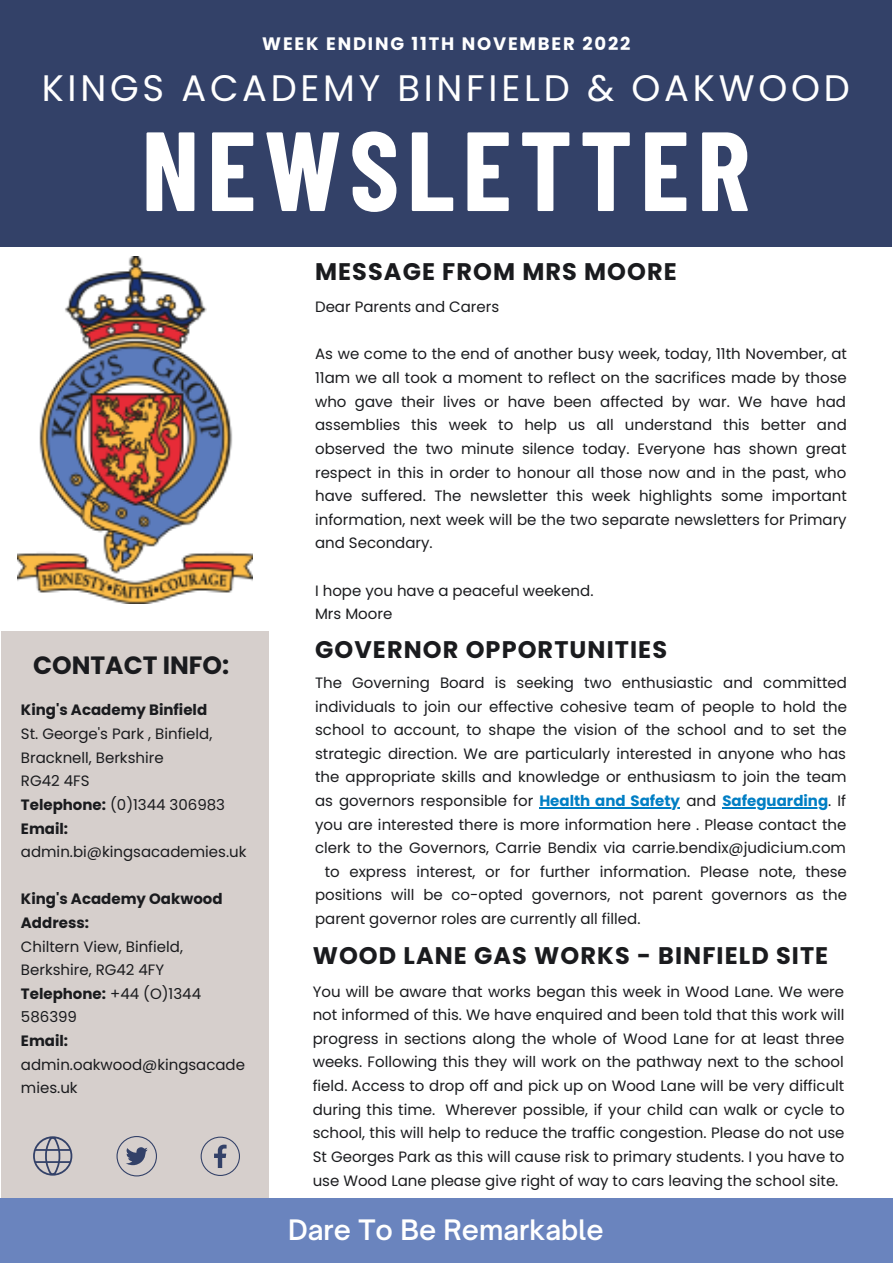
<style>
.page{position:relative;width:893px;height:1264px;background:#fff}
.page>*{position:absolute;margin:0;border:0;box-sizing:border-box;transform-origin:0 0}
.t1{font:700 112.35px "Barlow Condensed";letter-spacing:.07em;color:#fff}
.t2{font:36.9px "Poppins";letter-spacing:.1em;color:#fff}
.t3{font:600 27px "Open Sauce One";color:#fff}
.t4{font:700 25.05px "Poppins";color:#1a1b1e}
.t5{font:700 24px "Poppins";letter-spacing:.045em;color:#1a1b1e}
.t6{font:700 18px "Poppins";letter-spacing:.1em;color:#fff}
.t7{font:15px/23.5px "Poppins";color:#1a1b1e}
.t8{font:700 15px/23.5px "Poppins";color:#1a1b1e}
.s1{font-weight:700}
.s2{font-weight:700;color:#007ec4}
</style>
<div class="page">
<img style="left:18px;top:256px;width:234px;height:347px">
<div style="left:1px;top:631px;width:268px;height:566px;background:#d6cfcc"></div>
<div style="left:0;top:0;width:891px;height:246px;background:#334168"></div>
<svg style="left:33px;top:1136px;width:39px;height:39px"></svg>
<svg style="left:116px;top:1136px;width:41px;height:40px"></svg>
<svg style="left:201px;top:1136px;width:39px;height:39px"></svg>
<div style="left:0;top:1198px;width:892px;height:64px;background:#6a84be"></div>
<hr style="left:539px;top:807px;width:141px;height:1px;background:#007ec4">
<hr style="left:722px;top:807px;width:106px;height:1px;background:#007ec4">
<p class="t6" style="left:262px;top:31px;width:369px">WEEK ENDING 11TH NOVEMBER 2022</p>
<h2 class="t2" style="left:42px;top:62px;width:809px">KINGS ACADEMY BINFIELD &amp; OAKWOOD</h2>
<h1 class="t1" style="left:142px;top:99px;width:610px">NEWSLETTER</h1>
<h3 class="t5" style="left:315px;top:255px;width:363px">MESSAGE FROM MRS MOORE</h3>
<h3 class="t4" style="left:33px;top:647px;width:198px">CONTACT INFO:</h3>
<p class="t8" style="left:21px;top:698px;width:188px">King's Academy Binfield</p>
<p class="t7" style="left:21px;top:722px;width:206px">St. George's Park , Binfield,<br>Bracknell, Berkshire<br>RG42 4FS<br><span class="s1">Telephone:</span> (0)1344 306983<br><span class="s1">Email:</span></p>
<p class="t7" style="left:21px;top:840px;width:227px">admin.bi@kingsacademies.uk</p>
<p class="t8" style="left:21px;top:887px;width:203px">King's Academy Oakwood<br>Address:</p>
<p class="t7" style="left:21px;top:934px;width:182px">Chiltern View, Binfield,<br>Berkshire, RG42 4FY<br><span class="s1">Telephone:</span> +44 (O)1344<br>586399</p>
<p class="t8" style="left:21px;top:1029px;width:49px">Email:</p>
<p class="t7" style="left:21px;top:1052px;width:226px">admin.oakwood@kingsacade mies.uk</p>
<p class="t7" style="left:315px;top:295px;width:185px">Dear Parents and Carers</p>
<p class="t7" style="left:315px;top:342px;width:533px;text-align:justify">As we come to the end of another busy week, today, 11th November, at 11am we all took a moment to reflect on the sacrifices made by those who gave their lives or have been affected by war. We have had assemblies this week to help us all understand this better and observed the two minute silence today. Everyone has shown great respect in this in order to honour all those now and in the past, who have suffered. The newsletter this week highlights some important information, next week will be the two separate newsletters for Primary and Secondary.</p>
<p class="t7" style="left:315px;top:578px;width:280px">I hope you have a peaceful weekend.<br>Mrs Moore</p>
<h3 class="t5" style="left:315px;top:632px;width:353px">GOVERNOR OPPORTUNITIES</h3>
<p class="t7" style="left:315px;top:671px;width:533px">The Governing Board is seeking two enthusiastic and committed</p>
<p class="t7" style="left:315px;top:694px;width:533px">individuals to join our effective cohesive team of people to hold the</p>
<p class="t7" style="left:315px;top:718px;width:533px">school to account, to shape the vision of the school and to set the</p>
<p class="t7" style="left:315px;top:741px;width:532px">strategic direction. We are particularly interested in anyone who has</p>
<p class="t7" style="left:315px;top:765px;width:533px">the appropriate skills and knowledge or enthusiasm to join the team</p>
<p class="t7" style="left:315px;top:789px;width:532px">as governors responsible for <span class="s2">Health and Safety</span> and <span class="s2">Safeguarding</span>. If</p>
<p class="t7" style="left:315px;top:812px;width:532px">you are interested there is more information here . Please contact the</p>
<p class="t7" style="left:315px;top:836px;width:532px">clerk to the Governors, Carrie Bendix via carrie.bendix@judicium.com</p>
<p class="t7" style="left:324px;top:859px;width:523px">to express interest, or for further information. Please note, these</p>
<p class="t7" style="left:315px;top:883px;width:533px">positions will be co-opted governors, not parent governors as the</p>
<p class="t7" style="left:315px;top:907px;width:327px">parent governor roles are currently all filled.</p>
<h3 class="t5" style="left:313px;top:938px;width:517px">WOOD LANE GAS WORKS - BINFIELD SITE</h3>
<p class="t7" style="left:313px;top:979px;width:533px;text-align:justify">You will be aware that works began this week in Wood Lane. We were not informed of this. We have enquired and been told that this work will progress in sections along the whole of Wood Lane for at least three weeks. Following this they will work on the pathway next to the school field. Access to drop off and pick up on Wood Lane will be very difficult during this time. Wherever possible, if your child can walk or cycle to school, this will help to reduce the traffic congestion. Please do not use St Georges Park as this will cause risk to primary students. I you have to use Wood Lane please give right of way to cars leaving the school site.</p>
<h3 class="t3" style="left:288px;top:1212px;width:317px">Dare To Be Remarkable</h3>
</div>
